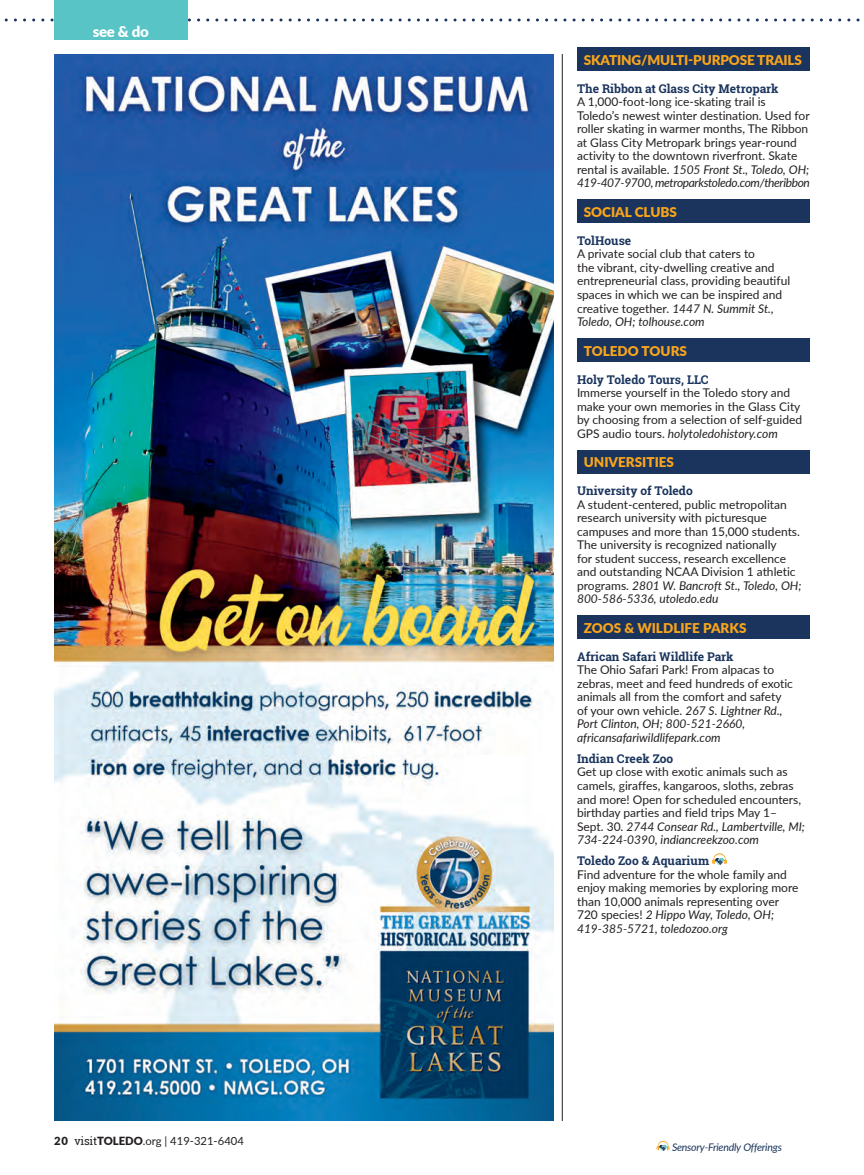
<style>
.page{position:relative;width:864px;height:1175px;background:#fff}
.page>*{position:absolute;margin:0;border:0;box-sizing:border-box;transform-origin:0 0}
.t1{font:900 15px "Lato";color:#fff}
.Listing_Header_First{font:900 13.5px "Lato";color:#f9a51b}
.Body{font:12px/13.5px "Lato";color:#231f20}
.Body-2{font:700 12px "Roboto Slab";color:#1a345d}
.t2{font:11.25px "Lato";color:#231f20}
.t3{font:italic 10.5px "Lato";letter-spacing:-.02em;color:#1a345d}
.s1{font-weight:900}
.s2{font-family:"Roboto Slab"}
.s3{font-style:italic}
</style>
<div class="page">
<svg style="left:4px;top:19px;width:856px;height:3px"></svg>
<div style="left:54px;top:0;width:134px;height:40px;background:#59c4c6"></div>
<svg style="left:657px;top:1140px;width:13px;height:11px"></svg>
<hr style="left:562px;top:54px;width:1px;height:1066px;background:#231f20">
<img style="left:54px;top:54px;width:500px;height:1066px">
<div style="left:577px;top:47px;width:233px;height:24px;background:#1a345d"></div>
<div style="left:577px;top:199px;width:233px;height:24px;background:#1a345d"></div>
<div style="left:577px;top:338px;width:233px;height:24px;background:#1a345d"></div>
<div style="left:577px;top:450px;width:233px;height:23px;background:#1a345d"></div>
<div style="left:577px;top:615px;width:233px;height:24px;background:#1a345d"></div>
<svg style="left:712px;top:853px;width:15px;height:12px"></svg>
<p class="t1" style="left:93px;top:20px;width:57px">see &amp; do</p>
<p class="t2" style="left:54px;top:1133px;width:191px"><span class="s1">20</span> <span class="s2">visit</span><span class="s1">TOLEDO</span>.org | 419-321-6404</p>
<p class="Listing_Header_First" style="left:584px;top:50px;width:220px">SKATING/MULTI-PURPOSE TRAILS</p>
<p class="Body-2" style="left:577px;top:80px;width:203px">The Ribbon at Glass City Metropark</p>
<p class="Body" style="left:577px;top:95px;width:234px">A 1,000-foot-long ice-skating trail is Toledo’s newest winter destination. Used for roller skating in warmer months, The Ribbon at Glass City Metropark brings year-round activity to the downtown riverfront. Skate rental is available. <span class="s3">1505 Front St., Toledo, OH; 419-407-9700, metroparkstoledo.com/theribbon</span></p>
<p class="Listing_Header_First" style="left:584px;top:202px;width:95px">SOCIAL CLUBS</p>
<p class="Body-2" style="left:577px;top:232px;width:56px">TolHouse</p>
<p class="Body" style="left:577px;top:247px;width:215px">A private social club that caters to<br>the vibrant, city-dwelling creative and entrepreneurial class, providing beautiful spaces in which we can be inspired and creative together. <span class="s3">1447 N. Summit St., Toledo, OH; tolhouse.com</span></p>
<p class="Listing_Header_First" style="left:584px;top:340px;width:105px">TOLEDO TOURS</p>
<p class="Body-2" style="left:577px;top:371px;width:133px">Holy Toledo Tours, LLC</p>
<p class="Body" style="left:577px;top:385px;width:227px">Immerse yourself in the Toledo story and make your own memories in the Glass City by choosing from a selection of self-guided GPS audio tours. <span class="s3">holytoledohistory.com</span></p>
<p class="Listing_Header_First" style="left:584px;top:452px;width:92px">UNIVERSITIES</p>
<p class="Body-2" style="left:577px;top:482px;width:117px">University of Toledo</p>
<p class="Body" style="left:577px;top:497px;width:226px">A student-centered, public metropolitan research university with picturesque campuses and more than 15,000 students.<br>The university is recognized nationally<br>for student success, research excellence and outstanding NCAA Division 1 athletic programs. <span class="s3">2801 W. Bancroft St., Toledo, OH; 800-586-5336, utoledo.edu</span></p>
<p class="Listing_Header_First" style="left:584px;top:618px;width:164px">ZOOS &amp; WILDLIFE PARKS</p>
<p class="Body-2" style="left:577px;top:648px;width:158px">African Safari Wildlife Park</p>
<p class="Body" style="left:577px;top:663px;width:217px">The Ohio Safari Park! From alpacas to zebras, meet and feed hundreds of exotic animals all from the comfort and safety of your own vehicle. <span class="s3">267 S. Lightner Rd., Port Clinton, OH; 800-521-2660, africansafariwildlifepark.com</span></p>
<p class="Body-2" style="left:577px;top:750px;width:98px">Indian Creek Zoo</p>
<p class="Body" style="left:577px;top:765px;width:230px">Get up close with exotic animals such as camels, giraffes, kangaroos, sloths, zebras and more! Open for scheduled encounters, birthday parties and field trips May 1– Sept. 30. <span class="s3">2744 Consear Rd., Lambertville, MI; 734-224-0390, indiancreekzoo.com</span></p>
<p class="Body-2" style="left:577px;top:852px;width:134px">Toledo Zoo &amp; Aquarium</p>
<p class="Body" style="left:577px;top:867px;width:223px">Find adventure for the whole family and enjoy making memories by exploring more than 10,000 animals representing over 720 species! <span class="s3">2 Hippo Way, Toledo, OH; 419-385-5721, toledozoo.org</span></p>
<p class="t3" style="left:672px;top:1139px;width:111px">Sensory-Friendly Offerings</p>
</div>
